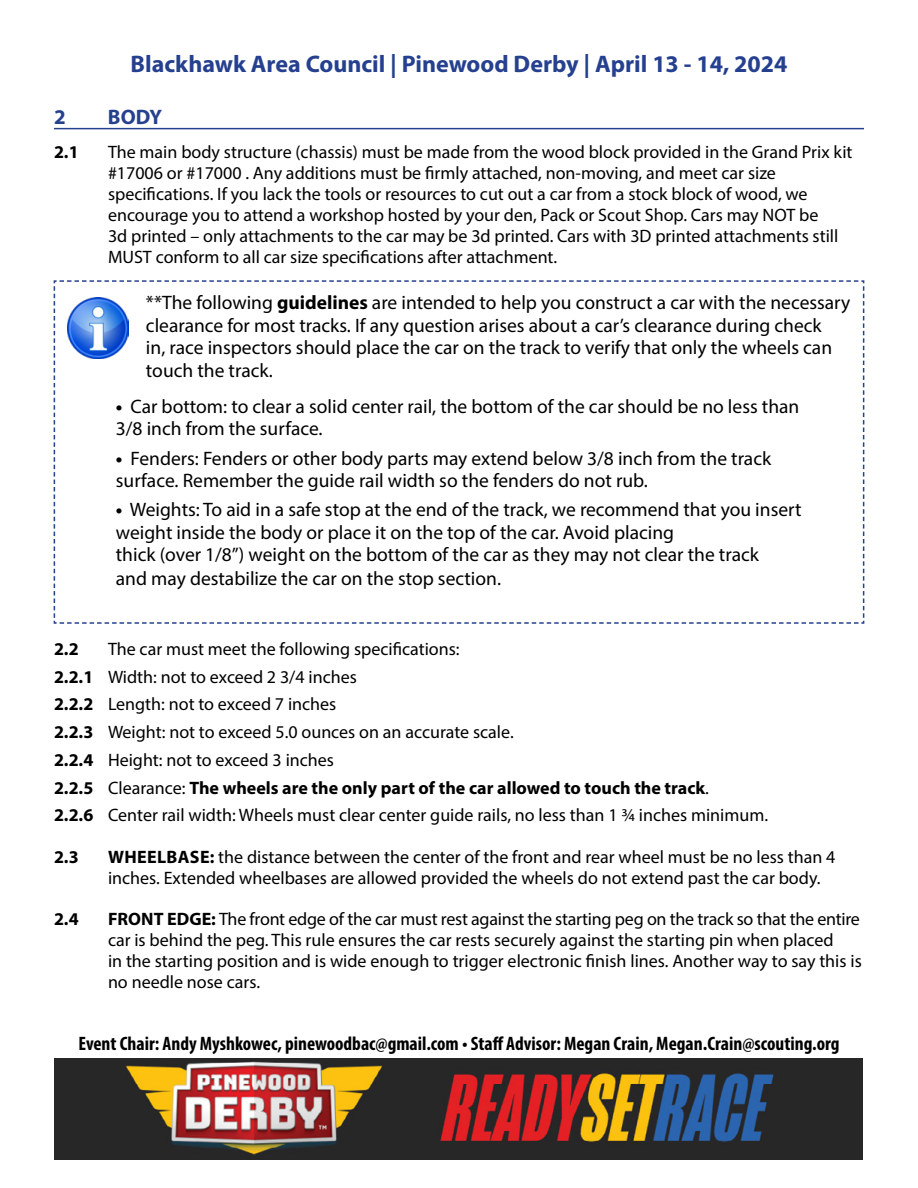
<style>
.page{position:relative;width:918px;height:1188px;background:#fff}
.page>*{position:absolute;margin:0;border:0;box-sizing:border-box;transform-origin:0 0}
.t1{font:700 24px "Myriad Pro";color:#25408f}
.t2{font:700 21px "Myriad Pro";color:#25408f}
.t3{font:19.5px/22.5px "Myriad Pro";color:#000}
.t4{font:700 condensed 19.5px "Myriad Pro";color:#000}
.t5{font:18px/21px "Myriad Pro";color:#000}
.t6{font:700 18px "Myriad Pro";color:#000}
.s1{font-weight:700}
</style>
<div class="page">
<img style="left:54px;top:1059px;width:809px;height:101px">
<svg style="left:53px;top:280px;width:812px;height:344px"></svg>
<img style="left:67px;top:297px;width:62px;height:62px">
<hr style="left:54px;top:128px;width:810px;height:1px;background:#25408f">
<h1 class="t1" style="left:131px;top:49px;width:658px">Blackhawk Area Council | Pinewood Derby | April 13 - 14, 2024</h1>
<p class="t2" style="left:54px;top:103px;width:13px">2</p>
<p class="t2" style="left:108px;top:103px;width:56px">BODY</p>
<p class="t6" style="left:54px;top:140px;width:26px">2.1</p>
<p class="t5" style="left:108px;top:141px;width:746px">The main body structure (chassis) must be made from the wood block provided in the Grand Prix kit #17006 or #17000 . Any additions must be firmly attached, non-moving, and meet car size specifications. If you lack the tools or resources to cut out a car from a stock block of wood, we encourage you to attend a workshop hosted by your den, Pack or Scout Shop. Cars may NOT be<br>3d printed – only attachments to the car may be 3d printed. Cars with 3D printed attachments still MUST conform to all car size specifications after attachment.</p>
<p class="t3" style="left:146px;top:291px;width:706px">**The following <span class="s1">guidelines</span> are intended to help you construct a car with the necessary clearance for most tracks. If any question arises about a car’s clearance during check<br>in, race inspectors should place the car on the track to verify that only the wheels can touch the track.</p>
<p class="t3" style="left:116px;top:395px;width:685px"><span class="s1">•</span> Car bottom: to clear a solid center rail, the bottom of the car should be no less than<br>3/8 inch from the surface.</p>
<p class="t3" style="left:116px;top:447px;width:657px"><span class="s1">•</span> Fenders: Fenders or other body parts may extend below 3/8 inch from the track surface. Remember the guide rail width so the fenders do not rub.</p>
<p class="t3" style="left:116px;top:498px;width:687px;line-height:23px"><span class="s1">•</span> Weights: To aid in a safe stop at the end of the track, we recommend that you insert weight inside the body or place it on the top of the car. Avoid placing<br>thick (over 1/8”) weight on the bottom of the car as they may not clear the track<br>and may destabilize the car on the stop section.</p>
<p class="t5" style="left:54px;top:635px;width:716px;line-height:27.8px;text-indent:54px">The car must meet the following specifications:<br><span class="s1">2.2.1</span> Width: not to exceed 2 3/4 inches<br><span class="s1">2.2.2</span> Length: not to exceed 7 inches<br><span class="s1">2.2.3</span> Weight: not to exceed 5.0 ounces on an accurate scale.<br><span class="s1">2.2.4</span> Height: not to exceed 3 inches<br><span class="s1">2.2.5</span> Clearance: <span class="s1">The wheels are the only part of the car allowed to touch the track</span>.<br><span class="s1">2.2.6</span> Center rail width: Wheels must clear center guide rails, no less than 1 ¾ inches minimum.</p>
<p class="t6" style="left:54px;top:845px;width:26px">2.3</p>
<p class="t5" style="left:108px;top:846px;width:729px"><span class="s1">WHEELBASE:</span> the distance between the center of the front and rear wheel must be no less than 4 inches. Extended wheelbases are allowed provided the wheels do not extend past the car body.</p>
<p class="t6" style="left:54px;top:907px;width:26px">2.4</p>
<p class="t5" style="left:108px;top:908px;width:755px"><span class="s1">FRONT EDGE:</span> The front edge of the car must rest against the starting peg on the track so that the entire car is behind the peg. This rule ensures the car rests securely against the starting pin when placed<br>in the starting position and is wide enough to trigger electronic finish lines. Another way to say this is no needle nose cars.</p>
<p class="t6" style="left:54px;top:637px;width:26px">2.2</p>
<p class="t4" style="left:79px;top:1031px;width:762px">Event Chair: Andy Myshkowec, pinewoodbac@gmail.com • Staff Advisor: Megan Crain, Megan.Crain@scouting.org</p>
</div>
